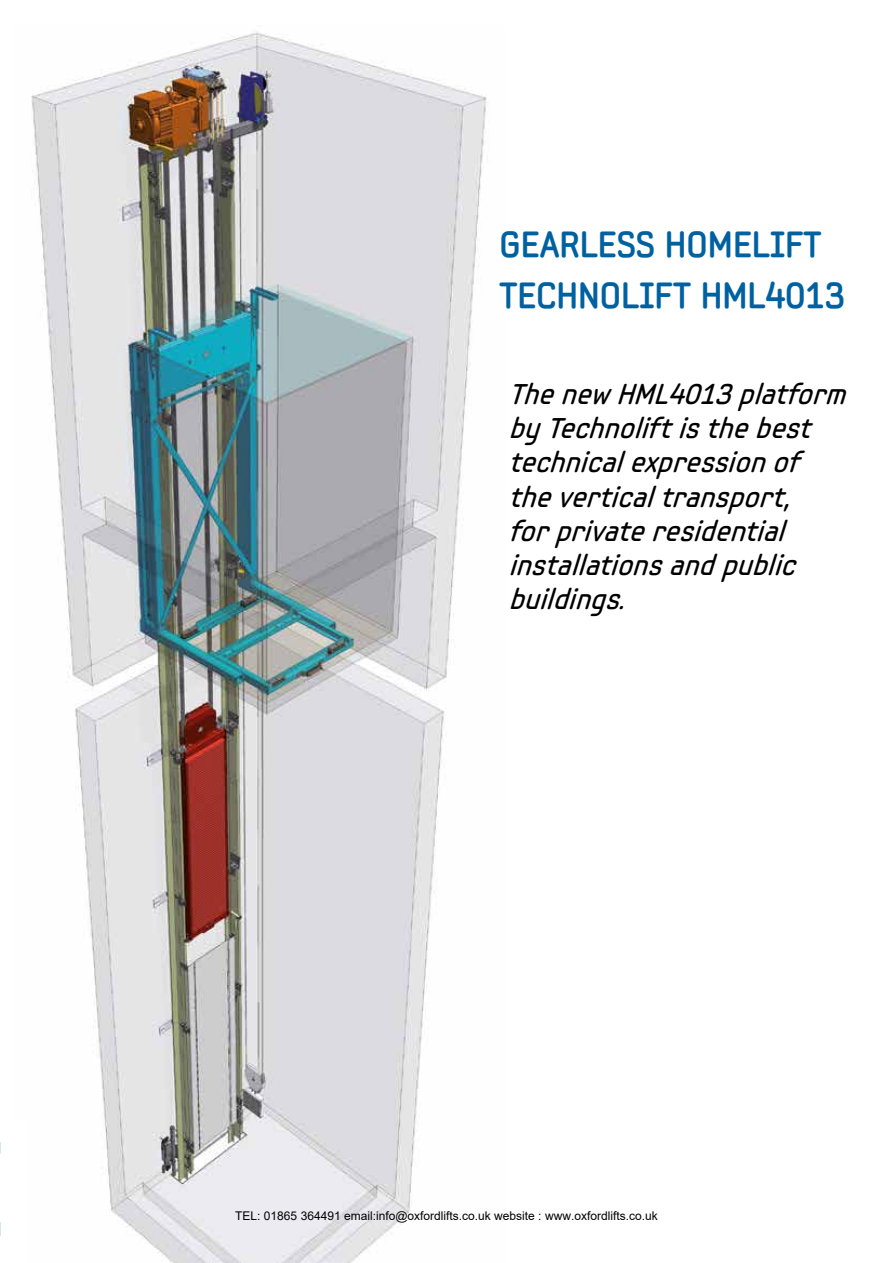
<style>
.page{position:relative;width:893px;height:1263px;background:#fff}
.page>*{position:absolute;margin:0;border:0;box-sizing:border-box;transform-origin:0 0}
.t1{font:700 36px/51.8px "Samsung Imagination Modern";color:#0061a1}
.t2{font:italic 28.5px/34.2px "Samsung Modern";color:#000}
.t3{font:12px "Arial";color:#000}
</style>
<div class="page">
<img style="left:31px;top:31px;width:456px;height:1232px">
<svg style="left:0;top:1142px;width:1px;height:94px"></svg>
<p class="t1" style="left:500px;top:218px;width:347px">GEARLESS HOMELIFT<br>TECHNOLIFT HML4013</p>
<p class="t2" style="left:508px;top:377px;width:349px">ThenewHML4013platform byTechnoliftisthebest technicalexpressionof theverticaltransport, forprivateresidential installationsandpublic buildings.</p>
<p class="t3" style="left:235px;top:1207px;width:424px">TEL: 01865 364491 email:info@oxfordlifts.co.uk website : www.oxfordlifts.co.uk</p>
</div>
